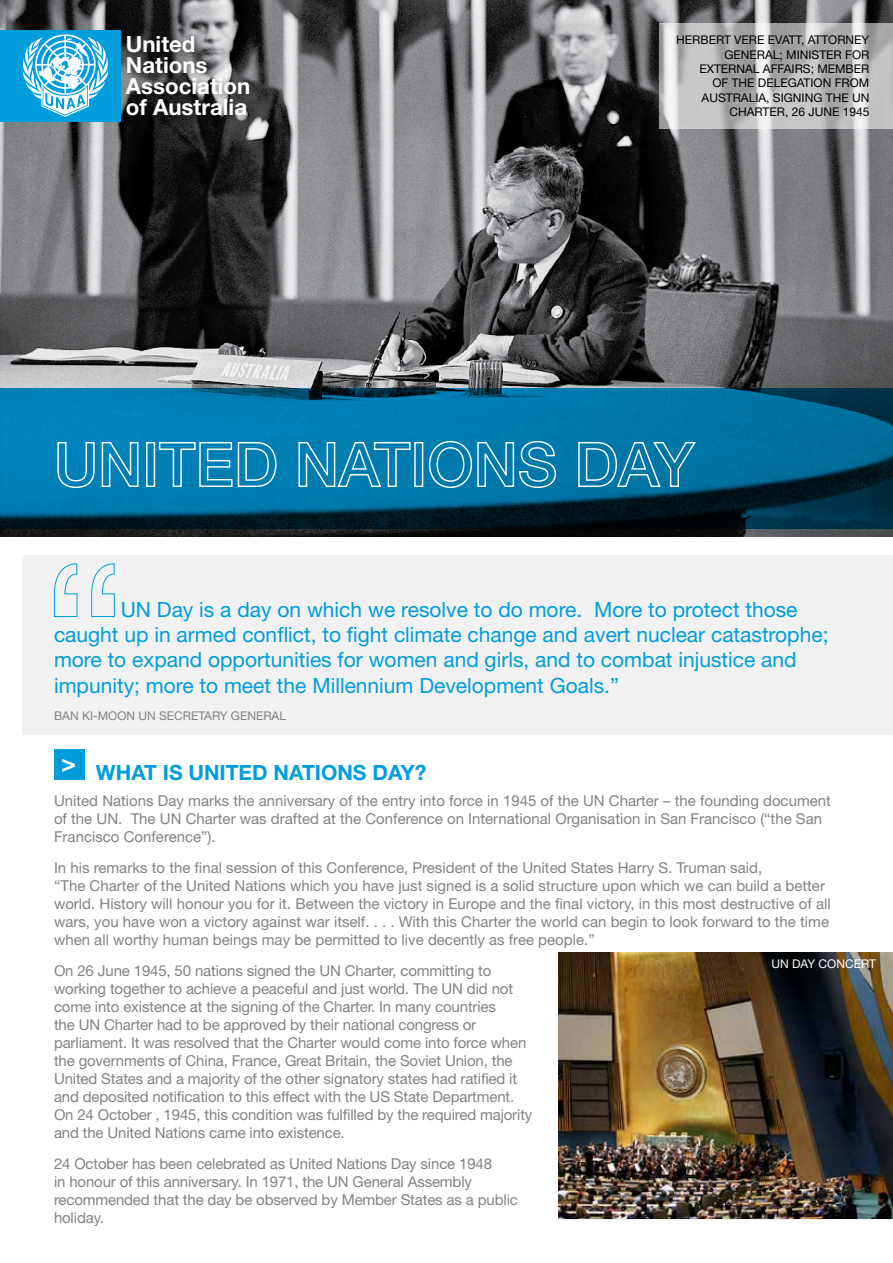
<style>
.page{position:relative;width:893px;height:1263px;background:#fff}
.page>*{position:absolute;margin:0;border:0;box-sizing:border-box;transform-origin:0 0}
.t1{font:700 22.35px/20.7px "Helvetica Neue";color:#fff}
.t2{font:21px/25.2px "Helvetica Neue";color:#009ddc}
.t3{font:700 21px "Helvetica Neue";color:#009ddc}
.t4{font:15px/18px "Helvetica Neue";letter-spacing:-.01em;color:#808285}
.t5{font:12px/14.4px "Helvetica Neue";color:#000;text-align:right}
.t6{font:12px "Helvetica Neue";color:#808285}
.t7{font:12px "Helvetica Neue";color:#fff}
</style>
<div class="page">
<div style="left:23px;top:555px;width:870px;height:179px;background:#f1f1f2"></div>
<img style="left:0;top:0;width:893px;height:536px">
<svg style="left:659px;top:23px;width:234px;height:106px;background:#bcbcbd"></svg>
<div style="left:54px;top:749px;width:30px;height:31px;background:#009ddc"></div>
<svg style="left:62px;top:759px;width:13px;height:13px"></svg>
<img style="left:558px;top:952px;width:335px;height:267px">
<svg style="left:0;top:389px;width:893px;height:140px;background:#005e86"></svg>
<div style="left:0;top:30px;width:121px;height:92px;background:#009ddc"></div>
<svg style="left:23px;top:34px;width:85px;height:83px"></svg>
<div style="left:122px;top:32px;width:138px;height:94px;background:#000;opacity:.5"></div>
<svg style="left:57px;top:441px;width:38px;height:48px;background:#2b96c3"></svg>
<svg style="left:101px;top:441px;width:38px;height:47px;background:#349ac4"></svg>
<div style="left:146px;top:442px;width:9px;height:45px;border:1px solid #fff"></div>
<svg style="left:158px;top:441px;width:119px;height:47px;background:#2a93bf"></svg>
<svg style="left:298px;top:441px;width:113px;height:47px;background:#2b92bd"></svg>
<div style="left:414px;top:442px;width:9px;height:45px;border:1px solid #fff"></div>
<svg style="left:428px;top:440px;width:129px;height:49px;background:#2a8fb9"></svg>
<svg style="left:577px;top:441px;width:120px;height:47px;background:#288bb4"></svg>
<svg style="left:54px;top:563px;width:61px;height:54px"></svg>
<h1 class="t1" style="left:126px;top:33px;width:126px">United<br>Nations<br>Association of Australia</h1>
<p class="t5" style="left:676px;top:32px;width:195px">HERBERT VERE EVATT, ATTORNEY<br>GENERAL; MINISTER FOR<br>EXTERNAL AFFAIRS; MEMBER<br>OF THE DELEGATION FROM<br>AUSTRALIA, SIGNING THE UN<br>CHARTER, 26 JUNE 1945</p>
<p class="t2" style="left:54px;top:597px;width:776px;text-indent:67px">UN Day is a day on which we resolve to do more. More to protect those caught up in armed conflict, to fight climate change and avert nuclear catastrophe; more to expand opportunities for women and girls, and to combat injustice and impunity; more to meet the Millennium Development Goals.”</p>
<p class="t6" style="left:54px;top:708px;width:234px">BAN KI-MOON UN SECRETARY GENERAL</p>
<h2 class="t3" style="left:96px;top:759px;width:332px">WHAT IS UNITED NATIONS DAY?</h2>
<p class="t4" style="left:54px;top:792px;width:778px">United Nations Day marks the anniversary of the entry into force in 1945 of the UN Charter – the founding document of the UN. The UN Charter was drafted at the Conference on International Organisation in San Francisco (“the San<br>Francisco Conference”).</p>
<p class="t4" style="left:54px;top:858px;width:778px">In his remarks to the final session of this Conference, President of the United States Harry S. Truman said,<br>“The Charter of the United Nations which you have just signed is a solid structure upon which we can build a better world. History will honour you for it. Between the victory in Europe and the final victory, in this most destructive of all wars, you have won a victory against war itself. . . . With this Charter the world can begin to look forward to the time when all worthy human beings may be permitted to live decently as free people.”</p>
<p class="t4" style="left:54px;top:961px;width:480px">On 26 June 1945, 50 nations signed the UN Charter, committing to working together to achieve a peaceful and just world. The UN did not come into existence at the signing of the Charter. In many countries<br>the UN Charter had to be approved by their national congress or parliament. It was resolved that the Charter would come into force when the governments of China, France, Great Britain, the Soviet Union, the United States and a majority of the other signatory states had ratified it and deposited notification to this effect with the US State Department.<br>On 24 October , 1945, this condition was fulfilled by the required majority and the United Nations came into existence.</p>
<p class="t4" style="left:54px;top:1154px;width:465px">24 October has been celebrated as United Nations Day since 1948<br>in honour of this anniversary. In 1971, the UN General Assembly recommended that the day be observed by Member States as a public holiday.</p>
<p class="t7" style="left:771px;top:957px;width:106px">UN DAY CONCERT</p>
</div>
